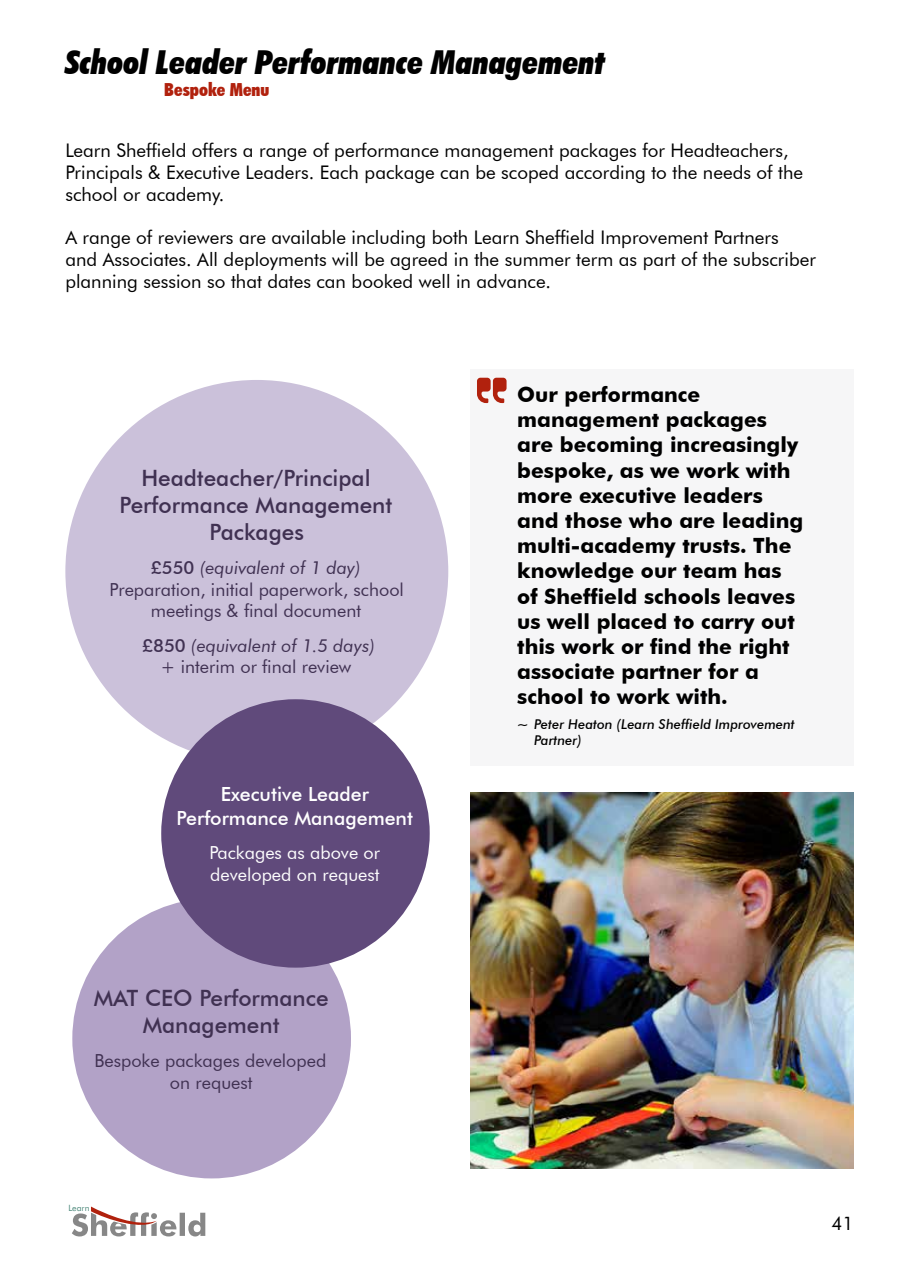
<style>
.page{position:relative;width:919px;height:1276px;background:#fff}
.page>*{position:absolute;margin:0;border:0;box-sizing:border-box;transform-origin:0 0}
.t1{font:italic 900 condensed 33px "Futura BT";color:#000}
.t2{font:500 22.5px/26.7px "Futura BT";color:#403152;text-align:center}
.t3{font:700 21px/25.2px "Futura BT";color:#000}
.t4{font:500 19.5px/23.4px "Futura BT";color:#fff;text-align:center}
.t5{font:18.75px/21.8px "Futura BT";color:#000}
.t6{font:18px/21.6px "Futura BT";color:#403152;text-align:center}
.t7{font:italic 18px/21.6px "Futura BT";color:#403152;text-align:center}
.t8{font:18px/21.6px "Futura BT";color:#fff}
.t9{font:900 condensed 18px "Futura BT";color:#b1210d}
.t10{font:italic 500 13.5px/16.2px "Futura BT";color:#000}
.t11{font:8.7px "Futura BT";color:#4a8779}
.s1{font-weight:500}
.s2{font-style:italic}
.s3{font-weight:500;font-style:normal}
.s4{font-style:normal}
</style>
<div class="page">
<svg style="left:72px;top:1206px;width:133px;height:30px"></svg>
<div style="left:72px;top:898px;width:279px;height:280px;background:#b2a2c7;border-radius:50%"></div>
<div style="left:65px;top:380px;width:383px;height:383px;background:#cbc1da;border-radius:50%"></div>
<div style="left:161px;top:699px;width:268px;height:268px;background:#604a7b;border-radius:50%"></div>
<div style="left:470px;top:369px;width:383px;height:357px;background:#f6f6f7"></div>
<div style="left:470px;top:702px;width:383px;height:63px;background:#f6f6f7"></div>
<svg style="left:477px;top:378px;width:29px;height:25px"></svg>
<img style="left:470px;top:792px;width:383px;height:376px">
<h1 class="t1" style="left:65px;top:42px;width:541px">School Leader Performance Management</h1>
<p class="t9" style="left:164px;top:79px;width:106px">Bespoke Menu</p>
<p class="t5" style="left:65px;top:139px;width:739px">Learn Sheffield offers a range of performance management packages for Headteachers,<br>Principals &amp; Executive Leaders. Each package can be scoped according to the needs of the school or academy.</p>
<p class="t5" style="left:65px;top:226px;width:752px">A range of reviewers are available including both Learn Sheffield Improvement Partners<br>and Associates. All deployments will be agreed in the summer term as part of the subscriber planning session so that dates can booked well in advance.</p>
<p class="t2" style="left:120px;top:465px;width:274px">Headteacher/Principal<br>Performance Management<br>Packages</p>
<p class="t6" style="left:109px;top:557px;width:296px"><span class="s1">£550</span> <span class="s2">(equivalent of 1 day)<br></span>Preparation, initial paperwork, school meetings &amp; final document</p>
<p class="t7" style="left:142px;top:634px;width:234px"><span class="s3">£850</span> (equivalent of 1.5 days) <span class="s4">+ interim or final review</span></p>
<p class="t4" style="left:177px;top:782px;width:238px">Executive Leader<br>Performance Management</p>
<p class="t8" style="left:209px;top:841px;width:172px">Packages as above or developed on request</p>
<p class="t2" style="left:94px;top:984px;width:236px">MAT CEO Performance<br>Management</p>
<p class="t6" style="left:94px;top:1049px;width:233px">Bespoke packages developed on request</p>
<p class="t3" style="left:517px;top:382px;width:287px">Our performance management packages are becoming increasingly bespoke, as we work with more executive leaders and those who are leading multi-academy trusts. The knowledge our team has of Sheffield schools leaves us well placed to carry out this work or find the right associate partner for a school to work with.</p>
<p class="t10" style="left:534px;top:716px;width:262px;text-indent:-17px">~ Peter Heaton (Learn Sheffield Improvement<br>Partner)</p>
<p class="t11" style="left:68px;top:1202px;width:23px">Learn</p>
<p class="t5" style="left:831px;top:1212px;width:24px">41</p>
</div>
